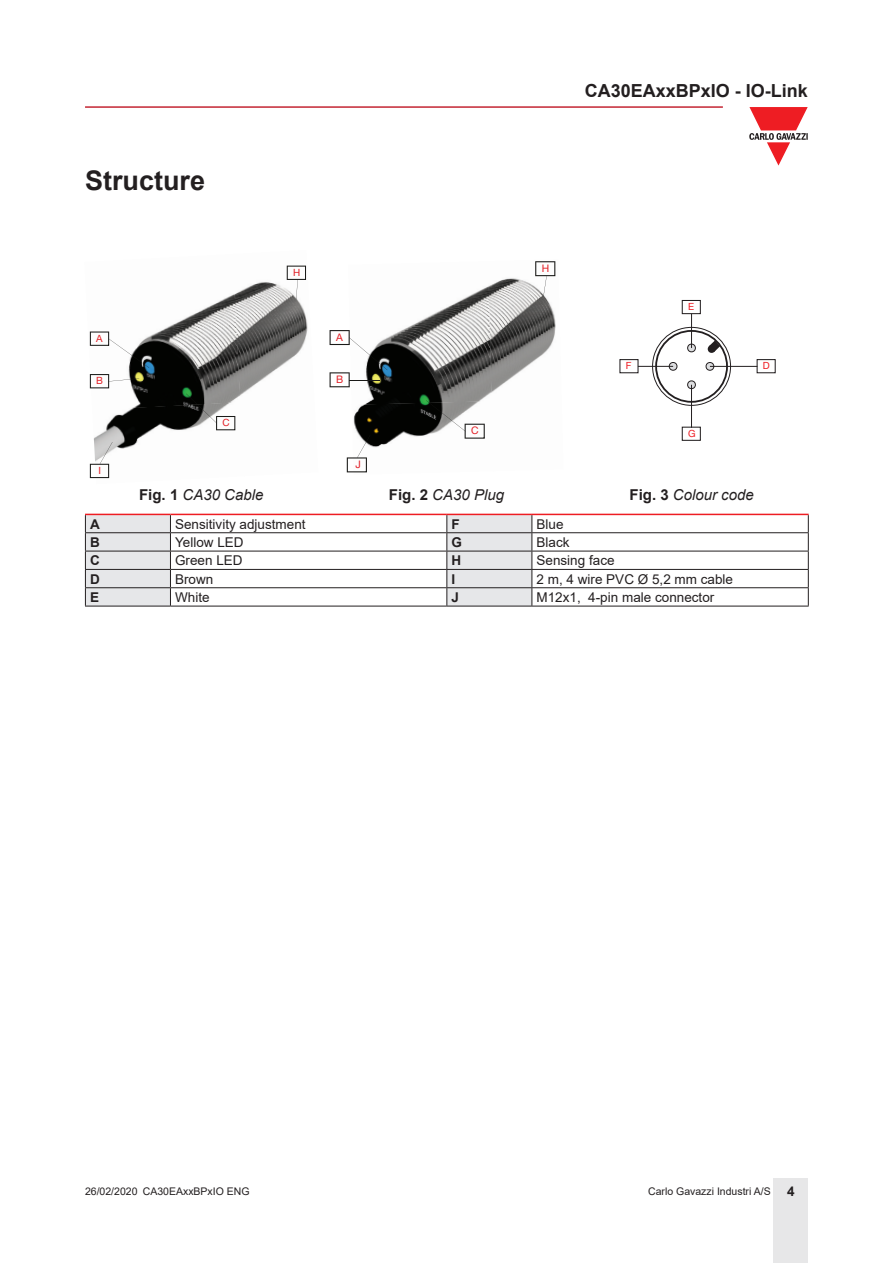
<style>
.page{position:relative;width:893px;height:1263px;background:#fff}
.page>*{position:absolute;margin:0;border:0;box-sizing:border-box;transform-origin:0 0}
.t1{font:700 27px "Arial";color:#231f20}
.t2{font:700 18px "Arial";color:#231f20}
.t3{font:italic 15px "Arial";color:#231f20}
.t4{font:13.5px "Arial";color:#231f20}
.t5{font:700 13.5px "Arial";color:#231f20}
.t6{font:10.5px "Arial";color:#231f20}
.t7{font:10.35px "Helvetica Neue LT Std";color:#e21e25}
.t8{font:9.9px "Helvetica Neue LT Std";color:#e21e25}
.t9{font:9.9px "Helvetica Neue LT Std";color:#ee1d23}
.s1{font-weight:700;font-style:normal}
.s2{font-weight:700;font-size:13.5px}
</style>
<div class="page">
<hr style="left:85px;top:106px;width:638px;height:2px;background:#c42633">
<div style="left:774px;top:1178px;width:34px;height:85px;background:#e7e7e8"></div>
<svg style="left:749px;top:107px;width:59px;height:59px"></svg>
<img style="left:89px;top:295px;width:143px;height:107px">
<img style="left:232px;top:265px;width:76px;height:134px">
<img style="left:92px;top:402px;width:144px;height:77px">
<svg style="left:90px;top:331px;width:59px;height:37px"></svg>
<svg style="left:186px;top:394px;width:49px;height:36px"></svg>
<svg style="left:90px;top:374px;width:49px;height:14px"></svg>
<svg style="left:90px;top:442px;width:23px;height:36px"></svg>
<svg style="left:287px;top:266px;width:19px;height:33px"></svg>
<img style="left:348px;top:286px;width:140px;height:115px">
<img style="left:488px;top:261px;width:68px;height:134px">
<img style="left:352px;top:401px;width:74px;height:72px">
<svg style="left:426px;top:400px;width:59px;height:39px"></svg>
<svg style="left:330px;top:330px;width:57px;height:57px"></svg>
<svg style="left:347px;top:435px;width:23px;height:37px"></svg>
<svg style="left:535px;top:261px;width:20px;height:35px"></svg>
<div style="left:655px;top:330px;width:73px;height:73px;border:2px solid #231f20;border-radius:50%"></div>
<div style="left:652px;top:327px;width:79px;height:79px;border:1px solid #231f20;border-radius:50%"></div>
<svg style="left:668px;top:362px;width:9px;height:9px"></svg>
<svg style="left:687px;top:343px;width:9px;height:10px"></svg>
<svg style="left:687px;top:380px;width:9px;height:10px"></svg>
<svg style="left:705px;top:362px;width:9px;height:9px"></svg>
<hr style="left:691px;top:314px;width:1px;height:34px;background:#231f20">
<hr style="left:710px;top:366px;width:47px;height:1px;background:#231f20">
<hr style="left:691px;top:385px;width:1px;height:43px;background:#231f20">
<hr style="left:638px;top:366px;width:35px;height:1px;background:#231f20">
<svg style="left:707px;top:340px;width:13px;height:13px"></svg>
<div style="left:682px;top:300px;width:19px;height:14px;border:1px solid #231f20"></div>
<div style="left:757px;top:359px;width:19px;height:14px;border:1px solid #231f20"></div>
<div style="left:619px;top:359px;width:19px;height:14px;border:1px solid #231f20"></div>
<div style="left:682px;top:427px;width:19px;height:14px;border:1px solid #231f20"></div>
<hr style="left:532px;top:514px;width:277px;height:1px;background:#ee1d23">
<hr style="left:532px;top:532px;width:277px;height:1px;background:#231f20">
<hr style="left:532px;top:551px;width:277px;height:1px;background:#231f20">
<hr style="left:532px;top:569px;width:277px;height:1px;background:#231f20">
<hr style="left:532px;top:587px;width:277px;height:1px;background:#231f20">
<svg style="left:85px;top:514px;width:447px;height:92px"></svg>
<svg style="left:808px;top:515px;width:1px;height:91px"></svg>
<hr style="left:85px;top:606px;width:85px;height:1px;background:#231f20">
<hr style="left:170px;top:606px;width:277px;height:1px;background:#231f20">
<hr style="left:447px;top:606px;width:85px;height:1px;background:#231f20">
<hr style="left:532px;top:606px;width:277px;height:1px;background:#231f20">
<h1 class="t1" style="left:85px;top:161px;width:122px">Structure</h1>
<p class="t8" style="left:96px;top:332px;width:8px">A</p>
<p class="t8" style="left:96px;top:375px;width:8px">B</p>
<p class="t8" style="left:98px;top:465px;width:4px">I</p>
<p class="t8" style="left:222px;top:417px;width:9px">C</p>
<p class="t8" style="left:293px;top:266px;width:9px">H</p>
<p class="t7" style="left:336px;top:331px;width:8px">A</p>
<p class="t7" style="left:336px;top:373px;width:9px">B</p>
<p class="t7" style="left:356px;top:458px;width:7px">J</p>
<h2 class="t2" style="left:585px;top:78px;width:225px">CA30EAxxBPxIO - IO-Link</h2>
<p class="t7" style="left:471px;top:424px;width:9px">C</p>
<p class="t7" style="left:542px;top:262px;width:9px">H</p>
<p class="t9" style="left:688px;top:301px;width:8px">E</p>
<p class="t9" style="left:626px;top:360px;width:7px">F</p>
<p class="t9" style="left:763px;top:360px;width:8px">D</p>
<p class="t9" style="left:688px;top:427px;width:9px">G</p>
<p class="t3" style="left:139px;top:485px;width:126px"><span class="s1">Fig. 1</span> CA30 Cable</p>
<p class="t3" style="left:389px;top:485px;width:117px"><span class="s1">Fig. 2</span> CA30 Plug</p>
<p class="t3" style="left:630px;top:485px;width:126px"><span class="s1">Fig. 3</span> Colour code</p>
<p class="t5" style="left:90px;top:514px;width:11px">A</p>
<p class="t4" style="left:175px;top:514px;width:132px">Sensitivity adjustment</p>
<p class="t5" style="left:451px;top:514px;width:10px">F</p>
<p class="t4" style="left:536px;top:514px;width:29px">Blue</p>
<p class="t5" style="left:90px;top:533px;width:11px">B</p>
<p class="t4" style="left:175px;top:533px;width:70px">Yellow LED</p>
<p class="t5" style="left:451px;top:533px;width:12px">G</p>
<p class="t4" style="left:536px;top:533px;width:35px">Black</p>
<p class="t5" style="left:90px;top:551px;width:11px">C</p>
<p class="t4" style="left:175px;top:551px;width:69px">Green LED</p>
<p class="t5" style="left:451px;top:551px;width:11px">H</p>
<p class="t4" style="left:536px;top:551px;width:80px">Sensing face</p>
<p class="t5" style="left:90px;top:569px;width:11px">D</p>
<p class="t4" style="left:175px;top:569px;width:40px">Brown</p>
<p class="t5" style="left:451px;top:569px;width:5px">I</p>
<p class="t4" style="left:536px;top:569px;width:198px">2 m, 4 wire PVC Ø 5,2 mm cable</p>
<p class="t5" style="left:90px;top:588px;width:11px">E</p>
<p class="t4" style="left:175px;top:588px;width:36px">White</p>
<p class="t5" style="left:451px;top:588px;width:9px">J</p>
<p class="t4" style="left:536px;top:588px;width:179px">M12x1, 4-pin male connector</p>
<p class="t6" style="left:85px;top:1183px;width:166px">26/02/2020 CA30EAxxBPxIO ENG</p>
<p class="t6" style="left:648px;top:1183px;width:148px">Carlo Gavazzi Industri A/S <span class="s2">4</span></p>
</div>
